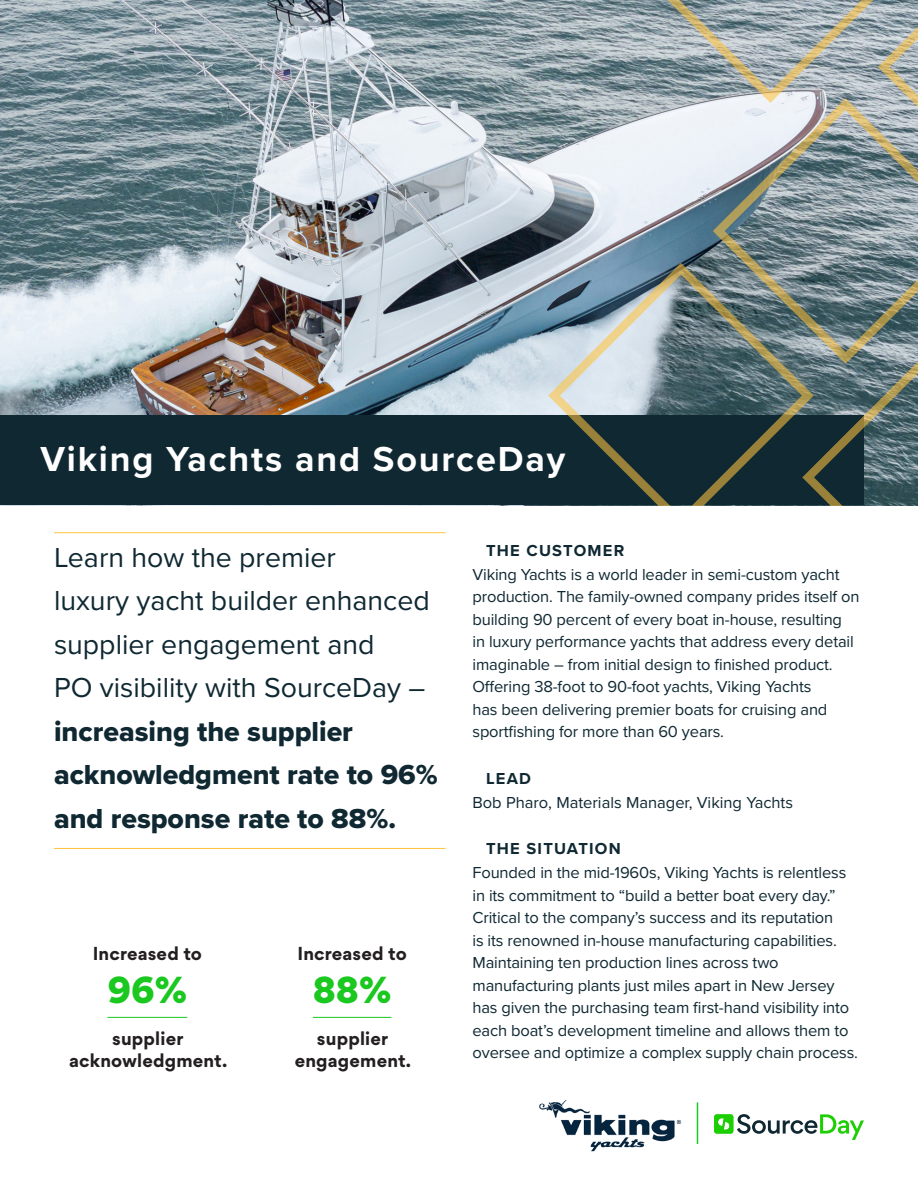
<style>
.page{position:relative;width:918px;height:1188px;background:#fff}
.page>*{position:absolute;margin:0;border:0;box-sizing:border-box;transform-origin:0 0}
.t1{font:700 36px "Proxima Nova";letter-spacing:.05em;color:#fff}
.t2{font:900 36px "Gordita";color:#1ac81f}
.Intro_Paragraph{font:28.5px/43.5px "Proxima Nova";color:#0f2832}
.t3{font:700 18px/21.6px "Gordita";letter-spacing:.01em;color:#231f20;text-align:center}
.Body-2{font:16.5px/22.5px "Proxima Nova";letter-spacing:-.01em;color:#0f2832}
.Subheads{font:700 16.5px "Proxima Nova";letter-spacing:.075em;color:#0f2832}
.s1{font-family:"Proxima Nova Extrabld"}
</style>
<div class="page">
<img style="left:0;top:0;width:547px;height:415px">
<div style="left:0;top:415px;width:864px;height:90px;background:#0f2832"></div>
<img style="left:539px;top:1100px;width:142px;height:51px">
<hr style="left:697px;top:1102px;width:1px;height:42px;background:#1ac81f">
<svg style="left:714px;top:1114px;width:150px;height:26px"></svg>
<hr style="left:54px;top:532px;width:392px;height:1px;background:#ffc33f">
<hr style="left:54px;top:848px;width:392px;height:1px;background:#ffc33f">
<svg style="left:547px;top:0;width:371px;height:505px"></svg>
<hr style="left:107px;top:1017px;width:80px;height:1px;background:#1ac81f">
<hr style="left:313px;top:1017px;width:78px;height:1px;background:#1ac81f">
<p class="t1" style="left:40px;top:432px;width:526px">Viking Yachts and SourceDay</p>
<p class="Intro_Paragraph" style="left:54px;top:534px;width:385px">Learn how the premier<br>luxury yacht builder enhanced supplier engagement and<br>PO visibility with SourceDay – <span class="s1">increasing the supplier acknowledgment rate to 96% and response rate to 88%.</span></p>
<p class="Subheads" style="left:486px;top:538px;width:140px">THE CUSTOMER</p>
<p class="Body-2" style="left:472px;top:562px;width:389px">Viking Yachts is a world leader in semi-custom yacht production. The family-owned company prides itself on building 90 percent of every boat in-house, resulting<br>in luxury performance yachts that address every detail imaginable – from initial design to finished product.<br>Offering 38-foot to 90-foot yachts, Viking Yachts<br>has been delivering premier boats for cruising and sportfishing for more than 60 years.</p>
<p class="Subheads" style="left:486px;top:766px;width:47px">LEAD</p>
<p class="Body-2" style="left:472px;top:790px;width:322px">Bob Pharo, Materials Manager, Viking Yachts</p>
<p class="Subheads" style="left:486px;top:837px;width:136px">THE SITUATION</p>
<p class="Body-2" style="left:472px;top:861px;width:387px">Founded in the mid-1960s, Viking Yachts is relentless in its commitment to “build a better boat every day.” Critical to the company’s success and its reputation<br>is its renowned in-house manufacturing capabilities.<br>Maintaining ten production lines across two manufacturing plants just miles apart in New Jersey has given the purchasing team first-hand visibility into each boat’s development timeline and allows them to oversee and optimize a complex supply chain process.</p>
<p class="t3" style="left:93px;top:943px;width:111px">Increased to</p>
<p class="t2" style="left:107px;top:963px;width:81px">96%</p>
<p class="t3" style="left:69px;top:1028px;width:160px">supplier acknowledgment.</p>
<p class="t3" style="left:297px;top:943px;width:111px">Increased to</p>
<p class="t2" style="left:313px;top:963px;width:80px">88%</p>
<p class="t3" style="left:295px;top:1028px;width:118px">supplier engagement.</p>
</div>
